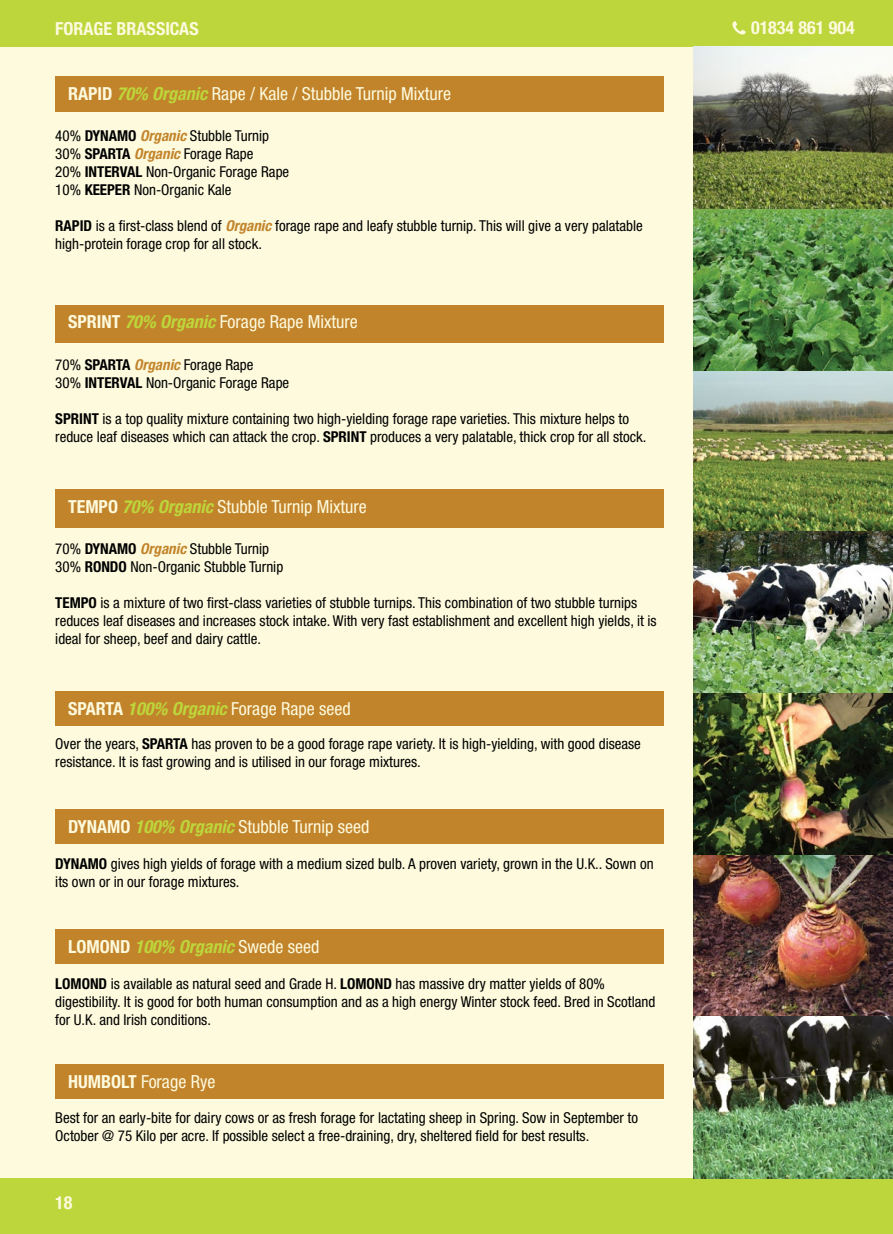
<style>
.page{position:relative;width:893px;height:1234px;background:#fff}
.page>*{position:absolute;margin:0;border:0;box-sizing:border-box;transform-origin:0 0}
.t1{font:condensed 18px "Helvetica Neue LT Std";color:#fdfadd}
.t2{font:700 condensed 18px "Helvetica Neue LT Std";color:#fdfadd}
.t3{font:italic 700 condensed 18px "Helvetica Neue LT Std";color:#bcd63b}
.t4{font:condensed 15px/18px "Helvetica Neue LT Std";color:#000}
.s1{font-weight:700}
.s2{font-weight:700;font-style:italic;color:#bcd63b}
.s3{font-weight:700;font-style:italic;color:#c2842b}
.s4{font-style:normal;color:#fdfadd}
.s5{font-weight:400;font-style:normal;color:#fdfadd}
</style>
<div class="page">
<div style="left:0;top:0;width:893px;height:1233px;background:#fdfadd"></div>
<div style="left:0;top:1178px;width:893px;height:55px;background:#bcd63b"></div>
<div style="left:0;top:0;width:893px;height:47px;background:#bcd63b"></div>
<svg style="left:732px;top:21px;width:14px;height:14px"></svg>
<img style="left:694px;top:47px;width:199px;height:1131px">
<div style="left:55px;top:76px;width:608px;height:36px;background:#c2842b"></div>
<div style="left:55px;top:305px;width:608px;height:37px;background:#c2842b"></div>
<div style="left:55px;top:691px;width:608px;height:34px;background:#c2842b"></div>
<div style="left:55px;top:809px;width:608px;height:34px;background:#c2842b"></div>
<div style="left:55px;top:929px;width:608px;height:34px;background:#c2842b"></div>
<div style="left:55px;top:1064px;width:608px;height:34px;background:#c2842b"></div>
<div style="left:55px;top:489px;width:608px;height:38px;background:#c2842b"></div>
<p class="t2" style="left:55px;top:18px;width:145px">FORAGE BRASSICAS</p>
<p class="t1" style="left:68px;top:83px;width:384px"><span class="s1">RAPID</span> <span class="s2">70% Organic</span> Rape / Kale / Stubble Turnip Mixture</p>
<p class="t4" style="left:55px;top:126px;width:215px">40% <span class="s1">DYNAMO</span> <span class="s3">Organic</span> Stubble Turnip</p>
<p class="t4" style="left:55px;top:144px;width:200px">30% <span class="s1">SPARTA</span> <span class="s3">Organic</span> Forage Rape</p>
<p class="t4" style="left:55px;top:162px;width:236px">20% <span class="s1">INTERVAL</span> Non-Organic Forage Rape</p>
<p class="t4" style="left:55px;top:180px;width:178px">10% <span class="s1">KEEPER</span> Non-Organic Kale</p>
<p class="t4" style="left:55px;top:216px;width:589px"><span class="s1">RAPID</span> is a first-class blend of <span class="s3">Organic</span> forage rape and leafy stubble turnip. This will give a very palatable high-protein forage crop for all stock.</p>
<p class="t1" style="left:68px;top:311px;width:291px"><span class="s1">SPRINT</span> <span class="s2">70% Organic</span> Forage Rape Mixture</p>
<p class="t4" style="left:55px;top:355px;width:200px">70% <span class="s1">SPARTA</span> <span class="s3">Organic</span> Forage Rape</p>
<p class="t4" style="left:55px;top:373px;width:236px">30% <span class="s1">INTERVAL</span> Non-Organic Forage Rape</p>
<p class="t4" style="left:55px;top:409px;width:593px"><span class="s1">SPRINT</span> is a top quality mixture containing two high-yielding forage rape varieties. This mixture helps to reduce leaf diseases which can attack the crop. <span class="s1">SPRINT</span> produces a very palatable, thick crop for all stock.</p>
<p class="t1" style="left:68px;top:496px;width:300px"><span class="s1">TEMPO</span> <span class="s2">70% Organic</span> Stubble Turnip Mixture</p>
<p class="t4" style="left:55px;top:539px;width:215px">70% <span class="s1">DYNAMO</span> <span class="s3">Organic</span> Stubble Turnip</p>
<p class="t4" style="left:55px;top:557px;width:229px">30% <span class="s1">RONDO</span> Non-Organic Stubble Turnip</p>
<p class="t4" style="left:55px;top:593px;width:603px"><span class="s1">TEMPO</span> is a mixture of two first-class varieties of stubble turnips. This combination of two stubble turnips reduces leaf diseases and increases stock intake. With very fast establishment and excellent high yields, it is ideal for sheep, beef and dairy cattle.</p>
<p class="t1" style="left:68px;top:697px;width:284px"><span class="s1">SPARTA</span> <span class="s2">100% Organic</span> Forage Rape seed</p>
<p class="t4" style="left:55px;top:734px;width:587px">Over the years, <span class="s1">SPARTA</span> has proven to be a good forage rape variety. It is high-yielding, with good disease resistance. It is fast growing and is utilised in our forage mixtures.</p>
<p class="t1" style="left:68px;top:815px;width:303px"><span class="s1">DYNAMO</span> <span class="s2">100% Organic</span> Stubble Turnip seed</p>
<p class="t4" style="left:55px;top:854px;width:600px"><span class="s1">DYNAMO</span> gives high yields of forage with a medium sized bulb. A proven variety, grown in the U.K.. Sown on its own or in our forage mixtures.</p>
<p class="t3" style="left:68px;top:935px;width:253px"><span class="s4">LOMOND</span> 100% Organic <span class="s5">Swede seed</span></p>
<p class="t4" style="left:55px;top:974px;width:602px"><span class="s1">LOMOND</span> is available as natural seed and Grade H. <span class="s1">LOMOND</span> has massive dry matter yields of 80% digestibility. It is good for both human consumption and as a high energy Winter stock feed. Bred in Scotland for U.K. and Irish conditions.</p>
<p class="t1" style="left:68px;top:1071px;width:149px"><span class="s1">HUMBOLT</span> Forage Rye</p>
<p class="t4" style="left:55px;top:1108px;width:584px">Best for an early-bite for dairy cows or as fresh forage for lactating sheep in Spring. Sow in September to<br>October @ 75 Kilo per acre. If possible select a free-draining, dry, sheltered field for best results.</p>
<p class="t2" style="left:55px;top:1190px;width:19px">18</p>
<p class="t2" style="left:751px;top:17px;width:105px">01834 861 904</p>
</div>
